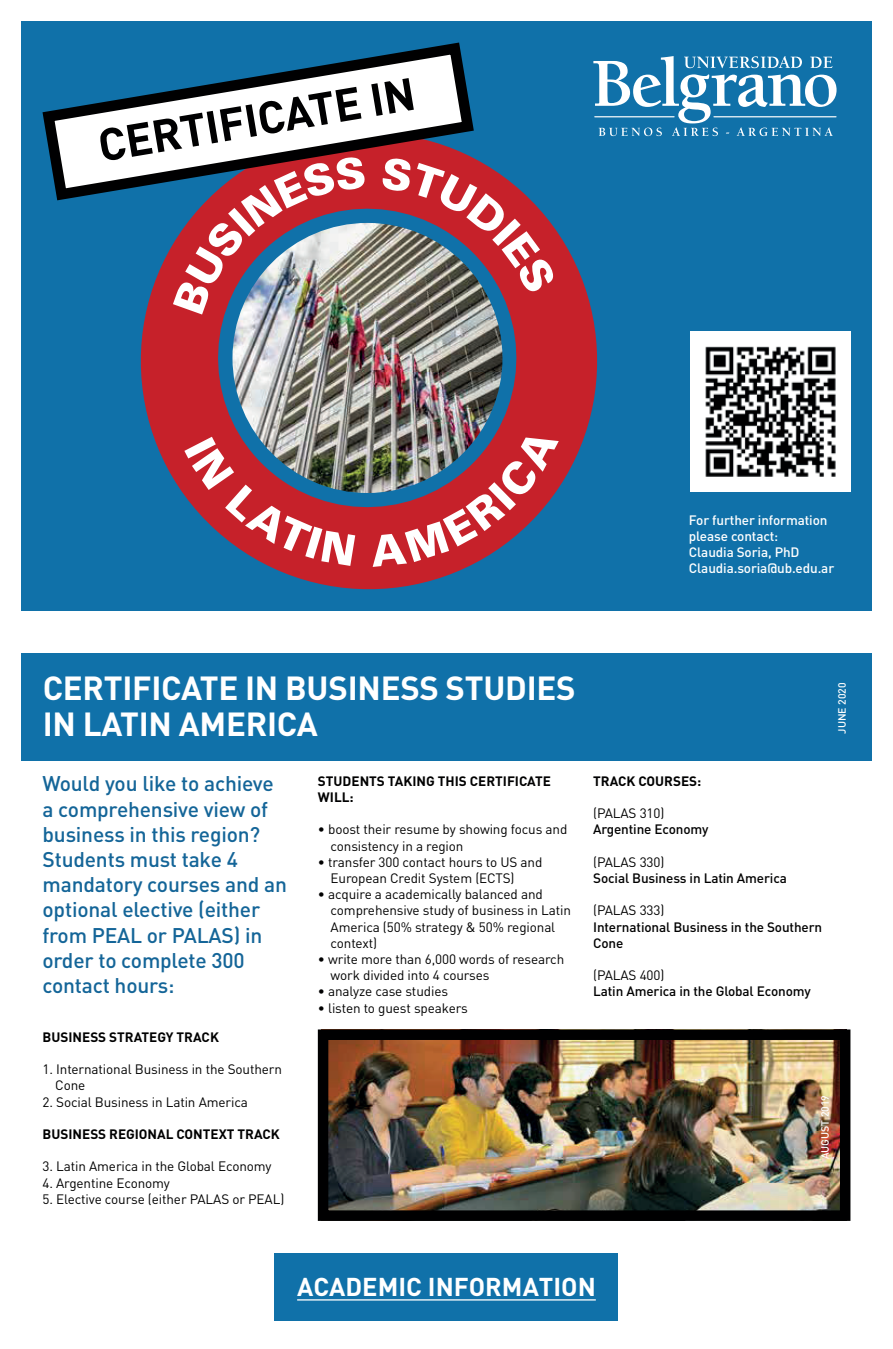
<style>
.page{position:relative;width:893px;height:1349px;background:#fff}
.page>*{position:absolute;margin:0;border:0;box-sizing:border-box;transform-origin:0 0}
.t1{font:700 45px "DIN Pro";color:#000001}
.t2{font:700 33px/36px "DIN Pro";letter-spacing:-.01em;color:#fff}
.t3{font:700 25.5px "DIN Pro";color:#fff}
.t4{font:500 21px/25.2px "DIN Pro";letter-spacing:-.01em;color:#146598}
.t5{font:13.5px/16.2px "DIN Pro";letter-spacing:-.01em;color:#000001}
.t6{font:500 13.5px/16.2px "DIN Pro";letter-spacing:-.01em;color:#000001}
.t7{font:700 13.5px/16.2px "DIN Pro";color:#000001}
.t8{font:500 13.5px/16.2px "DIN Pro";letter-spacing:-.01em;color:#fff}
.t9{font:500 10.5px "DIN Pro";color:#fff}
</style>
<div class="page">
<div style="left:22px;top:21px;width:850px;height:589px;background:#1071a9"></div>
<svg style="left:593px;top:56px;width:243px;height:80px"></svg>
<img style="left:691px;top:331px;width:159px;height:160px">
<div style="left:21px;top:653px;width:851px;height:107px;background:#1071a9"></div>
<img style="left:329px;top:1040px;width:510px;height:169px">
<div style="left:318px;top:1029px;width:532px;height:191px;border:10px solid #000001"></div>
<svg style="left:115px;top:107px;width:508px;height:504px"></svg>
<svg style="left:184px;top:437px;width:171px;height:129px"></svg>
<svg style="left:373px;top:437px;width:186px;height:130px"></svg>
<img style="left:173px;top:206px;width:192px;height:108px">
<svg style="left:417px;top:163px;width:136px;height:128px"></svg>
<svg style="left:42px;top:42px;width:438px;height:164px"></svg>
<div style="left:275px;top:1252px;width:343px;height:68px;background:#1071a9"></div>
<hr style="left:297px;top:1299px;width:299px;height:1px;background:#fff">
<h1 class="t1" style="left:94px;top:114px;width:322px;rotate:-9deg">CERTIFICATE IN</h1>
<p class="t8" style="left:689px;top:511px;width:147px">For further information please contact:<br>Claudia Soria, PhD<br>Claudia.soria@ub.edu.ar</p>
<h2 class="t2" style="left:43px;top:668px;width:535px">CERTIFICATE IN BUSINESS STUDIES<br>IN LATIN AMERICA</h2>
<h3 class="t4" style="left:43px;top:770px;width:246px">Would you like to achieve a comprehensive view of business in this region?<br>Students must take 4 mandatory courses and an optional elective (either from PEAL or PALAS) in order to complete 300 contact hours:</h3>
<p class="t7" style="left:43px;top:1028px;width:178px">BUSINESS STRATEGY TRACK</p>
<p class="t5" style="left:55px;top:1060px;width:228px;text-indent:-13px">1. International Business in the Southern<br>Cone</p>
<p class="t5" style="left:43px;top:1092px;width:207px">2. Social Business in Latin America</p>
<p class="t7" style="left:43px;top:1125px;width:239px">BUSINESS REGIONAL CONTEXT TRACK</p>
<p class="t5" style="left:43px;top:1157px;width:231px">3. Latin America in the Global Economy</p>
<p class="t5" style="left:43px;top:1173px;width:129px">4. Argentine Economy</p>
<p class="t5" style="left:43px;top:1190px;width:243px">5. Elective course (either PALAS or PEAL)</p>
<p class="t7" style="left:318px;top:772px;width:235px">STUDENTS TAKING THIS CERTIFICATE<br>WILL:</p>
<p class="t5" style="left:331px;top:820px;width:238px;text-indent:-13px">• boost their resume by showing focus and consistency in a region</p>
<p class="t5" style="left:331px;top:853px;width:213px;text-indent:-13px">• transfer 300 contact hours to US and<br>European Credit System (ECTS)</p>
<p class="t5" style="left:331px;top:885px;width:242px;text-indent:-13px">• acquire a academically balanced and comprehensive study of business in Latin<br>America (50% strategy &amp; 50% regional context)</p>
<p class="t5" style="left:331px;top:950px;width:235px;text-indent:-13px">• write more than 6,000 words of research work divided into 4 courses</p>
<p class="t5" style="left:318px;top:982px;width:132px">• analyze case studies</p>
<p class="t5" style="left:318px;top:999px;width:151px">• listen to guest speakers</p>
<p class="t9" style="left:835px;top:733px;width:52px;rotate:-90deg">JUNE 2020</p>
<p class="t7" style="left:593px;top:772px;width:110px">TRACK COURSES:</p>
<p class="t5" style="left:593px;top:804px;width:73px">(PALAS 310)</p>
<p class="t6" style="left:593px;top:820px;width:117px">Argentine Economy</p>
<p class="t5" style="left:593px;top:853px;width:73px">(PALAS 330)</p>
<p class="t6" style="left:593px;top:869px;width:195px">Social Business in Latin America</p>
<p class="t5" style="left:593px;top:901px;width:73px">(PALAS 333)</p>
<p class="t6" style="left:593px;top:918px;width:231px">International Business in the Southern<br>Cone</p>
<p class="t5" style="left:593px;top:966px;width:73px">(PALAS 400)</p>
<p class="t6" style="left:593px;top:982px;width:219px">Latin America in the Global Economy</p>
<p class="t9" style="left:818px;top:1159px;width:66px;rotate:-90deg">AUGUST 2019</p>
<h3 class="t3" style="left:297px;top:1269px;width:300px">ACADEMIC INFORMATION</h3>
</div>
